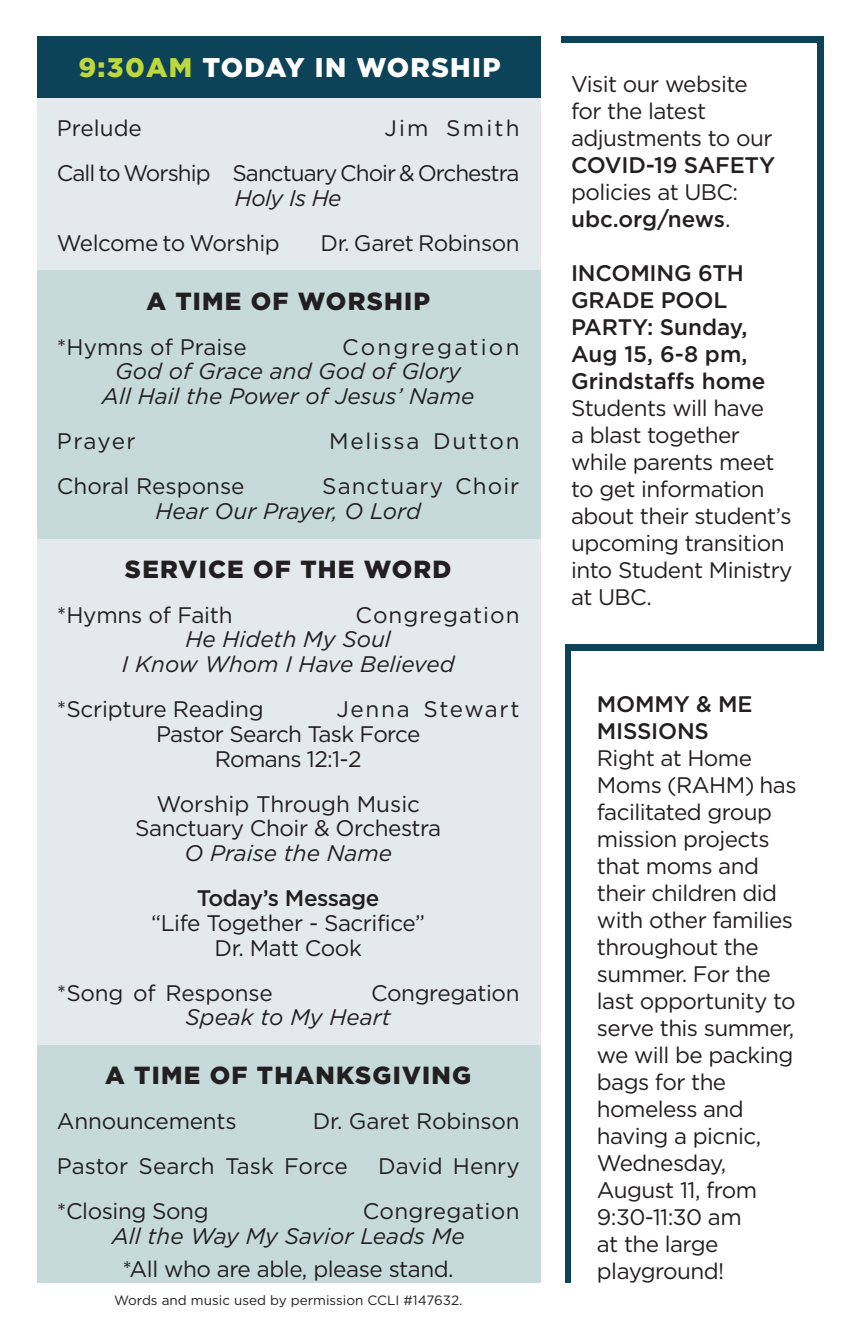
<style>
.page{position:relative;width:854px;height:1331px;background:#fff}
.page>*{position:absolute;margin:0;border:0;box-sizing:border-box;transform-origin:0 0}
.happening_now_announ{font:900 27px "Gotham";letter-spacing:.05em;color:#fff}
.happening_now_announ-2{font:900 24.75px "Gotham";letter-spacing:.05em;color:#231f20}
.happening_now_announ-3{font:22.5px/27px "Gotham";letter-spacing:-.025em;color:#231f20}
.happening_now_announ-4{font:italic 22.5px "Gotham";color:#231f20}
.happening_now_announ-5{font:22.5px "Gotham";color:#231f20}
.happening_now_announ-6{font:500 22.5px/27px "Gotham";letter-spacing:-.01em;color:#231f20}
.happening_now_announ-7{font:22.5px "Gotham";letter-spacing:-.045em;color:#231f20}
.happening_now_announ-8{font:22.5px "Gotham";letter-spacing:.045em;color:#231f20}
.happening_now_announ-9{font:22.5px "Gotham";letter-spacing:.075em;color:#231f20}
.happening_now_announ-10{font:22.5px "Gotham";letter-spacing:.1em;color:#231f20}
.happening_now_announ-11{font:22.5px "Gotham";letter-spacing:.015em;color:#231f20}
.happening_now_announ-12{font:22.5px "Gotham";letter-spacing:.095em;color:#231f20}
.happening_now_announ-13{font:13.5px "Gotham";color:#231f20}
.s1{color:#bdd73c}
.s2{font-weight:500}
.s3{font-weight:400}
</style>
<div class="page">
<div style="left:38px;top:36px;width:503px;height:1247px;background:#e4eaec"></div>
<div style="left:38px;top:271px;width:503px;height:268px;background:#c6dbd9"></div>
<div style="left:38px;top:36px;width:503px;height:61px;background:#0c4358"></div>
<div style="left:38px;top:1045px;width:503px;height:238px;background:#c6dbd9"></div>
<div style="left:817px;top:36px;width:6px;height:615px;background:#0c4358"></div>
<div style="left:566px;top:645px;width:257px;height:6px;background:#0c4358"></div>
<div style="left:566px;top:645px;width:5px;height:638px;background:#0c4358"></div>
<div style="left:561px;top:36px;width:258px;height:6px;background:#0c4358"></div>
<p class="happening_now_announ" style="left:78px;top:52px;width:424px"><span class="s1">9:30AM</span> TODAY IN WORSHIP</p>
<p class="happening_now_announ-5" style="left:57px;top:116px;width:87px">Prelude</p>
<p class="happening_now_announ-12" style="left:385px;top:116px;width:136px">Jim Smith</p>
<p class="happening_now_announ-7" style="left:57px;top:161px;width:464px">Call to Worship Sanctuary Choir &amp; Orchestra</p>
<p class="happening_now_announ-4" style="left:235px;top:186px;width:108px">Holy Is He</p>
<p class="happening_now_announ-3" style="left:57px;top:229px;width:224px">Welcome to Worship</p>
<p class="happening_now_announ-3" style="left:321px;top:229px;width:201px">Dr. Garet Robinson</p>
<p class="happening_now_announ-2" style="left:146px;top:287px;width:285px">A TIME OF WORSHIP</p>
<p class="happening_now_announ-5" style="left:57px;top:334px;width:191px">*Hymns of Praise</p>
<p class="happening_now_announ-10" style="left:342px;top:334px;width:179px">Congregation</p>
<p class="happening_now_announ-4" style="left:115px;top:359px;width:347px">God of Grace and God of Glory</p>
<p class="happening_now_announ-4" style="left:102px;top:384px;width:374px">All Hail the Power of Jesus’ Name</p>
<p class="happening_now_announ-3" style="left:57px;top:427px;width:80px">Prayer</p>
<p class="happening_now_announ-9" style="left:329px;top:429px;width:192px">Melissa Dutton</p>
<p class="happening_now_announ-5" style="left:57px;top:474px;width:189px">Choral Response</p>
<p class="happening_now_announ-8" style="left:322px;top:474px;width:199px">Sanctuary Choir</p>
<p class="happening_now_announ-4" style="left:156px;top:498px;width:267px">Hear Our Prayer, O Lord</p>
<p class="happening_now_announ-2" style="left:125px;top:554px;width:328px">SERVICE OF THE WORD</p>
<p class="happening_now_announ-3" style="left:57px;top:601px;width:177px">*Hymns of Faith</p>
<p class="happening_now_announ-8" style="left:356px;top:602px;width:165px">Congregation</p>
<p class="happening_now_announ-4" style="left:186px;top:627px;width:207px">He Hideth My Soul</p>
<p class="happening_now_announ-4" style="left:122px;top:651px;width:334px">I Know Whom I Have Believed</p>
<p class="happening_now_announ-3" style="left:57px;top:695px;width:208px">*Scripture Reading</p>
<p class="happening_now_announ-9" style="left:337px;top:696px;width:184px">Jenna Stewart</p>
<p class="happening_now_announ-3" style="left:156px;top:720px;width:266px">Pastor Search Task Force</p>
<p class="happening_now_announ-3" style="left:215px;top:745px;width:148px">Romans 12:1-2</p>
<p class="happening_now_announ-5" style="left:156px;top:791px;width:265px">Worship Through Music</p>
<p class="happening_now_announ-3" style="left:135px;top:814px;width:308px">Sanctuary Choir &amp; Orchestra</p>
<p class="happening_now_announ-4" style="left:184px;top:840px;width:209px">O Praise the Name</p>
<p class="happening_now_announ-6" style="left:197px;top:884px;width:184px">Today’s Message</p>
<p class="happening_now_announ-3" style="left:151px;top:909px;width:276px">“Life Together - Sacrifice”</p>
<p class="happening_now_announ-3" style="left:215px;top:934px;width:149px">Dr. Matt Cook</p>
<p class="happening_now_announ-3" style="left:57px;top:979px;width:217px">*Song of Response</p>
<p class="happening_now_announ-3" style="left:371px;top:979px;width:150px">Congregation</p>
<p class="happening_now_announ-4" style="left:186px;top:1005px;width:207px">Speak to My Heart</p>
<p class="happening_now_announ-2" style="left:105px;top:1061px;width:367px">A TIME OF THANKSGIVING</p>
<p class="happening_now_announ-3" style="left:57px;top:1107px;width:181px">Announcements</p>
<p class="happening_now_announ-3" style="left:313px;top:1107px;width:208px">Dr. Garet Robinson</p>
<p class="happening_now_announ-5" style="left:57px;top:1153px;width:292px">Pastor Search Task Force</p>
<p class="happening_now_announ-5" style="left:378px;top:1153px;width:143px">David Henry</p>
<p class="happening_now_announ-3" style="left:57px;top:1197px;width:153px">*Closing Song</p>
<p class="happening_now_announ-11" style="left:363px;top:1198px;width:158px">Congregation</p>
<p class="happening_now_announ-4" style="left:112px;top:1223px;width:354px">All the Way My Savior Leads Me</p>
<p class="happening_now_announ-3" style="left:123px;top:1255px;width:333px">*All who are able, please stand.</p>
<p class="happening_now_announ-13" style="left:114px;top:1292px;width:350px">Words and music used by permission CCLI #147632.</p>
<p class="happening_now_announ-3" style="left:571px;top:70px;width:206px">Visit our website for the latest adjustments to our<br><span class="s2">COVID-19 SAFETY </span>policies at UBC:</p>
<p class="happening_now_announ-6" style="left:571px;top:205px;width:161px">ubc.org/news<span class="s3">.</span></p>
<p class="happening_now_announ-3" style="left:571px;top:259px;width:223px"><span class="s2">INCOMING 6TH<br>GRADE POOL<br>PARTY: Sunday,<br>Aug 15, 6-8 pm,<br>Grindstaffs home<br></span>Students will have<br>a blast together while parents meet to get information about their student’s upcoming transition into Student Ministry at UBC.</p>
<p class="happening_now_announ-6" style="left:597px;top:690px;width:157px">MOMMY &amp; ME<br>MISSIONS</p>
<p class="happening_now_announ-3" style="left:597px;top:744px;width:201px">Right at Home<br>Moms (RAHM) has facilitated group mission projects that moms and their children did with other families throughout the summer. For the last opportunity to serve this summer, we will be packing bags for the homeless and having a picnic,<br>Wednesday,<br>August 11, from<br>9:30-11:30 am<br>at the large playground!</p>
</div>
